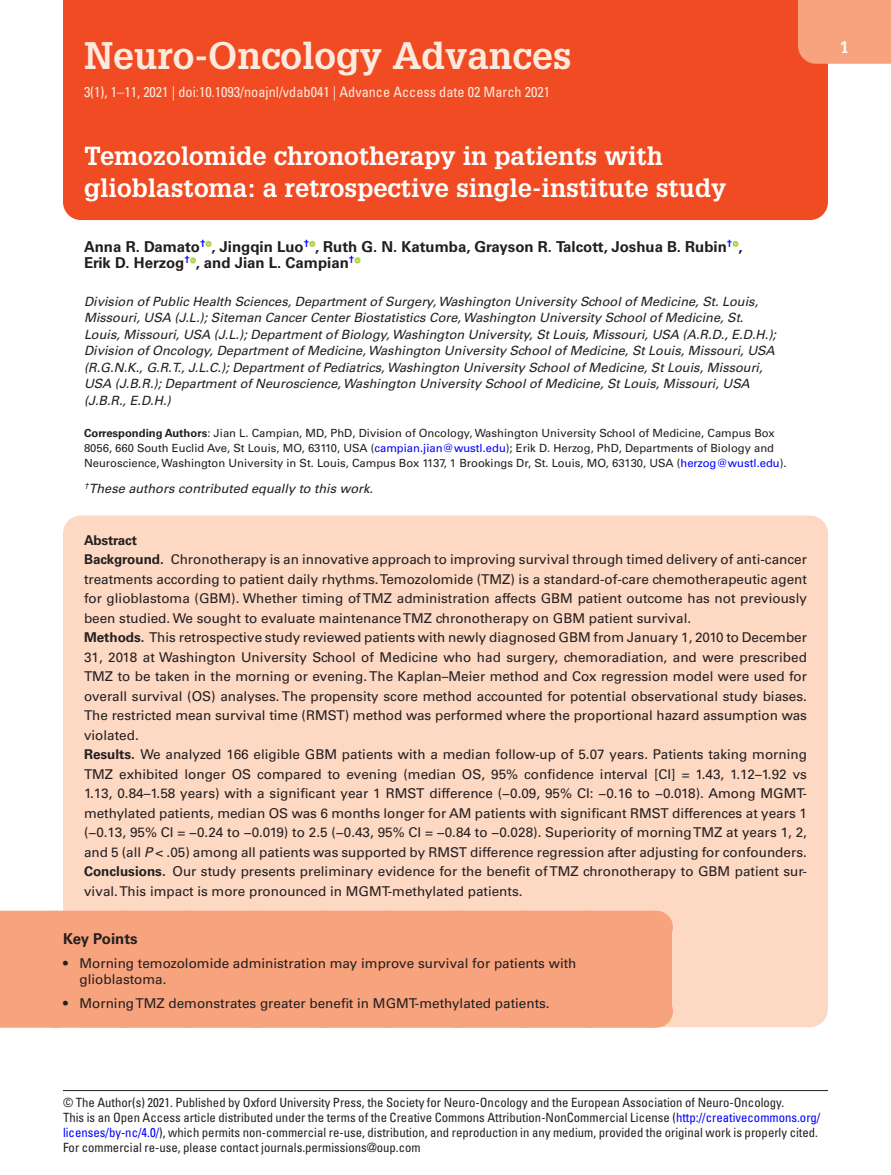
<style>
.page{position:relative;width:891px;height:1175px;background:#fff}
.page>*{position:absolute;margin:0;border:0;box-sizing:border-box;transform-origin:0 0}
.t1{font:700 37.5px "Glypha LT Std";color:#fdeade}
.t2{font:700 25.5px/31.5px "Glypha LT Std";color:#fff}
.t3{font:700 16.5px "Glypha LT Std";color:#fff}
.t4{font:700 15px/16.5px "Univers LT Std";color:#231f20}
.t5{font:condensed 14.25px "Univers LT Std";color:#fdeade}
.t6{font:13.5px/19.5px "Univers LT Std";color:#231f20}
.t7{font:italic 12.75px/16.5px "Univers LT Std";color:#231f20}
.t8{font:condensed 12.75px/15px "Univers LT Std";color:#231f20}
.t9{font:11.25px/15px "Univers LT Std";color:#231f20}
.s1{font-weight:700}
.s2{color:#00f}
.s3{font-style:italic}
</style>
<div class="page">
<div style="left:63px;top:0;width:765px;height:166px;background:#f04b22"></div>
<div style="left:798px;top:0;width:93px;height:64px;background:#f7a37d"></div>
<hr style="left:63px;top:1090px;width:765px;height:1px;background:#231f20">
<div style="left:63px;top:515px;width:765px;height:512px;background:#fdd8c3;border-radius:18px"></div>
<div style="left:0;top:928px;width:672px;height:34px;background:#f7a37d"></div>
<div style="left:0;top:910px;width:656px;height:33px;background:#f7a37d"></div>
<svg style="left:56px;top:910px;width:566px;height:1px"></svg>
<hr style="left:656px;top:910px;width:1px;height:33px;background:#f7a37d">
<div style="left:0;top:944px;width:672px;height:57px;background:#f7a37d"></div>
<div style="left:0;top:985px;width:672px;height:27px;background:#f7a37d"></div>
<div style="left:0;top:994px;width:656px;height:33px;background:#f7a37d"></div>
<hr style="left:656px;top:994px;width:1px;height:33px;background:#f7a37d">
<svg style="left:206px;top:241px;width:6px;height:6px"></svg>
<svg style="left:309px;top:241px;width:6px;height:6px"></svg>
<svg style="left:733px;top:241px;width:6px;height:6px"></svg>
<svg style="left:190px;top:257px;width:6px;height:6px"></svg>
<svg style="left:355px;top:257px;width:6px;height:6px"></svg>
<div style="left:63px;top:166px;width:765px;height:54px;background:#f04b22"></div>
<h1 class="t1" style="left:84px;top:32px;width:489px">Neuro-Oncology Advances</h1>
<p class="t5" style="left:84px;top:83px;width:468px">3(1), 1–11, 2021 | doi:10.1093/noajnl/vdab041 | Advance Access date 02 March 2021</p>
<h2 class="t2" style="left:84px;top:140px;width:644px">Temozolomide chronotherapy in patients with glioblastoma: a retrospective single-institute study</h2>
<p class="t4" style="left:84px;top:238px;width:660px">Anna R. Damato<sup>†</sup> , Jingqin Luo<sup>†</sup> , Ruth G. N. Katumba, Grayson R. Talcott, Joshua B. Rubin<sup>†</sup> ,<br>Erik D. Herzog<sup>†</sup> , and Jian L. Campian<sup>†</sup></p>
<p class="t7" style="left:84px;top:293px;width:694px">Division of Public Health Sciences, Department of Surgery, Washington University School of Medicine, St. Louis, Missouri, USA (J.L.); Siteman Cancer Center Biostatistics Core, Washington University School of Medicine, St.<br>Louis, Missouri, USA (J.L.); Department of Biology, Washington University, St Louis, Missouri, USA (A.R.D., E.D.H.); Division of Oncology, Department of Medicine, Washington University School of Medicine, St Louis, Missouri, USA (R.G.N.K., G.R.T., J.L.C.); Department of Pediatrics, Washington University School of Medicine, St Louis, Missouri, USA (J.B.R.); Department of Neuroscience, Washington University School of Medicine, St Louis, Missouri, USA (J.B.R., E.D.H.)</p>
<p class="t9" style="left:84px;top:426px;width:704px"><span class="s1">Corresponding Authors</span>: Jian L. Campian, MD, PhD, Division of Oncology, Washington University School of Medicine, Campus Box<br>8056, 660 South Euclid Ave, St Louis, MO, 63110, USA (<span class="s2">campian.jian@wustl.edu</span>); Erik D. Herzog, PhD, Departments of Biology and<br>Neuroscience, Washington University in St. Louis, Campus Box 1137, 1 Brookings Dr, St. Louis, MO, 63130, USA (<span class="s2">herzog@wustl.edu</span>).</p>
<p class="t7" style="left:84px;top:480px;width:291px"><sup>†</sup>These authors contributed equally to this work.</p>
<p class="t6" style="left:84px;top:530px;width:725px"><span class="s1">Abstract<br>Background.</span> Chronotherapy is an innovative approach to improving survival through timed delivery of anti-cancer treatments according to patient daily rhythms. Temozolomide (TMZ) is a standard-of-care chemotherapeutic agent for glioblastoma (GBM). Whether timing of TMZ administration affects GBM patient outcome has not previously been studied. We sought to evaluate maintenance TMZ chronotherapy on GBM patient survival.<br><span class="s1">Methods.</span> This retrospective study reviewed patients with newly diagnosed GBM from January 1, 2010 to December 31, 2018 at Washington University School of Medicine who had surgery, chemoradiation, and were prescribed TMZ to be taken in the morning or evening. The Kaplan–Meier method and Cox regression model were used for overall survival (OS) analyses. The propensity score method accounted for potential observational study biases.<br>The restricted mean survival time (RMST) method was performed where the proportional hazard assumption was violated.<br><span class="s1">Results.</span> We analyzed 166 eligible GBM patients with a median follow-up of 5.07 years. Patients taking morning TMZ exhibited longer OS compared to evening (median OS, 95% confidence interval [CI] = 1.43, 1.12–1.92 vs 1.13, 0.84–1.58 years) with a significant year 1 RMST difference (−0.09, 95% CI: −0.16 to −0.018). Among MGMT&shy;methylated patients, median OS was 6 months longer for AM patients with significant RMST differences at years 1 (−0.13, 95% CI = −0.24 to −0.019) to 2.5 (−0.43, 95% CI = −0.84 to −0.028). Superiority of morning TMZ at years 1, 2, and 5 (all <span class="s3">P</span> &lt; .05) among all patients was supported by RMST difference regression after adjusting for confounders.<br><span class="s1">Conclusions.</span> Our study presents preliminary evidence for the benefit of TMZ chronotherapy to GBM patient sur&shy;vival. This impact is more pronounced in MGMT-methylated patients.</p>
<p class="t4" style="left:63px;top:930px;width:76px">Key Points</p>
<p class="t6" style="left:79px;top:954px;width:499px;line-height:16.5px;text-indent:-16px">• Morning temozolomide administration may improve survival for patients with glioblastoma.</p>
<p class="t6" style="left:63px;top:993px;width:488px">• Morning TMZ demonstrates greater benefit in MGMT-methylated patients.</p>
<p class="t3" style="left:840px;top:37px;width:11px">1</p>
<p class="t8" style="left:63px;top:1095px;width:723px">© The Author(s) 2021. Published by Oxford University Press, the Society for Neuro-Oncology and the European Association of Neuro-Oncology.</p>
<p class="t8" style="left:63px;top:1110px;width:759px">This is an Open Access article distributed under the terms of the Creative Commons Attribution-NonCommercial License (<span class="s2">http://creativecommons.org/ licenses/by-nc/4.0/</span>), which permits non-commercial re-use, distribution, and reproduction in any medium, provided the original work is properly cited.<br>For commercial re-use, please contact journals.permissions@oup.com</p>
</div>
